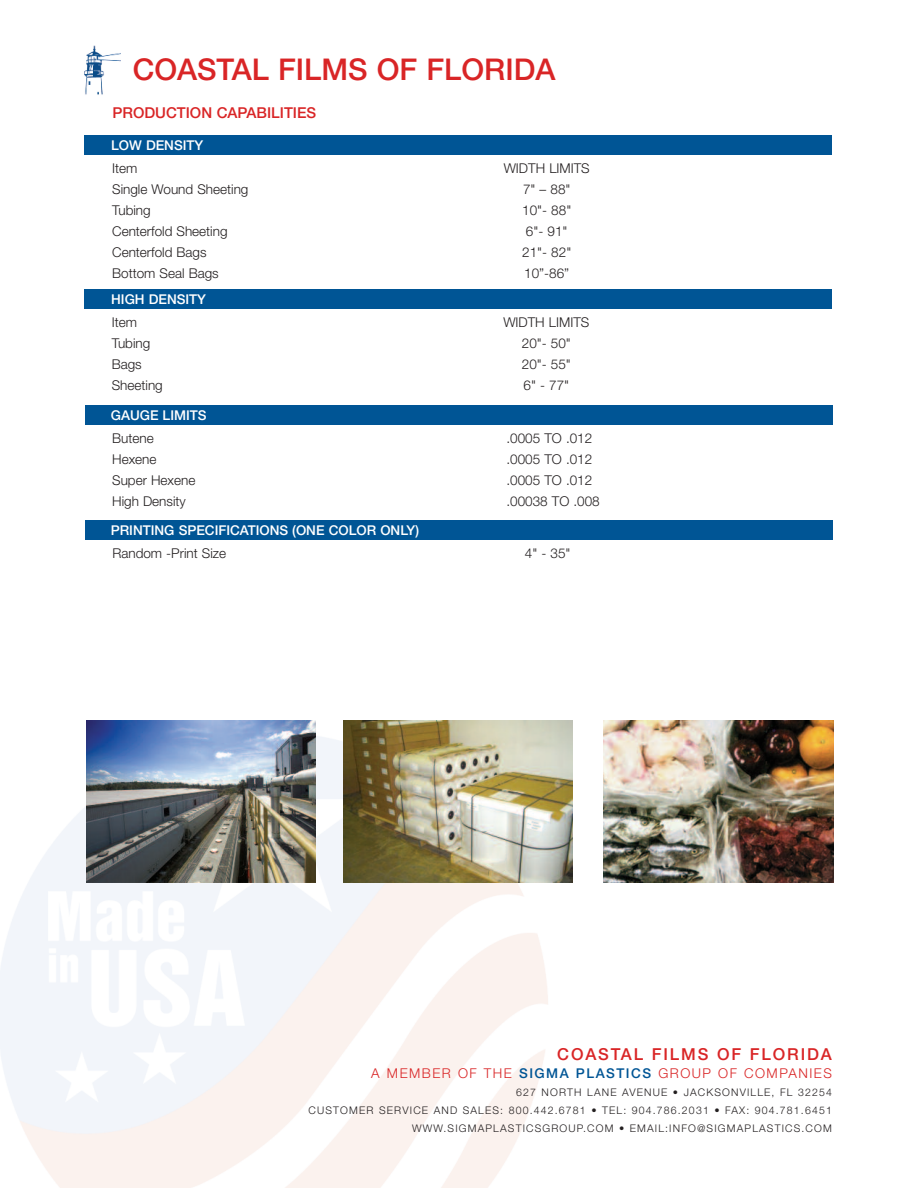
<style>
.page{position:relative;width:918px;height:1188px;background:#fff}
.page>*{position:absolute;margin:0;border:0;box-sizing:border-box;transform-origin:0 0}
.t1{font:500 30px "Helvetica Neue";color:#d92526}
.t2{font:500 16.5px "Helvetica Neue";letter-spacing:.11em;color:#d92526}
.t3{font:500 15px "Helvetica Neue";color:#d92526}
.t4{font:300 13.5px "Helvetica Neue";color:#231f20}
.t5{font:500 13.5px "Helvetica Neue";color:#fff}
.t6{font:300 13.5px "Helvetica Neue";letter-spacing:.11em;color:#d92526}
.t7{font:300 10.5px/18px "Helvetica Neue";letter-spacing:.11em;color:#231f20;text-align:right}
.s1{font-weight:500;color:#005595}
</style>
<div class="page">
<img style="left:0;top:723px;width:556px;height:465px">
<div style="left:84px;top:135px;width:748px;height:19px;background:#005595"></div>
<div style="left:84px;top:290px;width:748px;height:19px;background:#005595"></div>
<div style="left:85px;top:405px;width:748px;height:19px;background:#005595"></div>
<div style="left:85px;top:520px;width:748px;height:19px;background:#005595"></div>
<img style="left:86px;top:721px;width:230px;height:162px">
<img style="left:344px;top:720px;width:229px;height:162px">
<img style="left:604px;top:720px;width:229px;height:162px">
<img style="left:84px;top:46px;width:36px;height:49px">
<h1 class="t1" style="left:133px;top:58px;width:424px">COASTAL FILMS OF FLORIDA</h1>
<p class="t3" style="left:112px;top:107px;width:205px">PRODUCTION CAPABILITIES</p>
<p class="t5" style="left:111px;top:140px;width:94px">LOW DENSITY</p>
<p class="t4" style="left:112px;top:164px;width:27px">Item</p>
<p class="t4" style="left:504px;top:164px;width:88px">WIDTH LIMITS</p>
<p class="t4" style="left:112px;top:185px;width:138px">Single Wound Sheeting</p>
<p class="t4" style="left:523px;top:185px;width:49px">7" – 88"</p>
<p class="t4" style="left:112px;top:206px;width:40px">Tubing</p>
<p class="t4" style="left:522px;top:206px;width:51px">10"- 88"</p>
<p class="t4" style="left:112px;top:227px;width:117px">Centerfold Sheeting</p>
<p class="t4" style="left:526px;top:227px;width:43px">6"- 91"</p>
<p class="t4" style="left:112px;top:248px;width:96px">Centerfold Bags</p>
<p class="t4" style="left:522px;top:248px;width:51px">21"- 82"</p>
<p class="t4" style="left:112px;top:269px;width:108px">Bottom Seal Bags</p>
<p class="t4" style="left:524px;top:269px;width:47px">10”-86”</p>
<p class="t4" style="left:112px;top:318px;width:27px">Item</p>
<p class="t4" style="left:503px;top:318px;width:88px">WIDTH LIMITS</p>
<p class="t4" style="left:112px;top:339px;width:40px">Tubing</p>
<p class="t4" style="left:522px;top:339px;width:51px">20"- 50"</p>
<p class="t4" style="left:112px;top:360px;width:32px">Bags</p>
<p class="t4" style="left:522px;top:360px;width:51px">20"- 55"</p>
<p class="t4" style="left:112px;top:381px;width:53px">Sheeting</p>
<p class="t4" style="left:524px;top:381px;width:47px">6" - 77"</p>
<p class="t5" style="left:111px;top:295px;width:96px">HIGH DENSITY</p>
<p class="t5" style="left:111px;top:410px;width:97px">GAUGE LIMITS</p>
<p class="t4" style="left:112px;top:434px;width:43px">Butene</p>
<p class="t4" style="left:506px;top:434px;width:87px">.0005 TO .012</p>
<p class="t4" style="left:112px;top:455px;width:46px">Hexene</p>
<p class="t4" style="left:506px;top:455px;width:87px">.0005 TO .012</p>
<p class="t4" style="left:112px;top:476px;width:85px">Super Hexene</p>
<p class="t4" style="left:506px;top:476px;width:87px">.0005 TO .012</p>
<p class="t4" style="left:112px;top:497px;width:75px">High Density</p>
<p class="t4" style="left:506px;top:497px;width:95px">.00038 TO .008</p>
<p class="t4" style="left:112px;top:548px;width:115px">Random -Print Size</p>
<p class="t4" style="left:525px;top:548px;width:47px">4" - 35"</p>
<p class="t5" style="left:111px;top:525px;width:310px">PRINTING SPECIFICATIONS (ONE COLOR ONLY)</p>
<p class="t2" style="left:557px;top:1048px;width:276px">COASTAL FILMS OF FLORIDA</p>
<p class="t6" style="left:371px;top:1068px;width:462px">A MEMBER OF THE <span class="s1">SIGMA PLASTICS</span> GROUP OF COMPANIES</p>
<p class="t7" style="left:309px;top:1084px;width:525px">627 NORTH LANE AVENUE • JACKSONVILLE, FL 32254<br>CUSTOMER SERVICE AND SALES: 800.442.6781 • TEL: 904.786.2031 • FAX: 904.781.6451<br>WWW.SIGMAPLASTICSGROUP.COM • EMAIL:INFO@SIGMAPLASTICS.COM</p>
</div>
